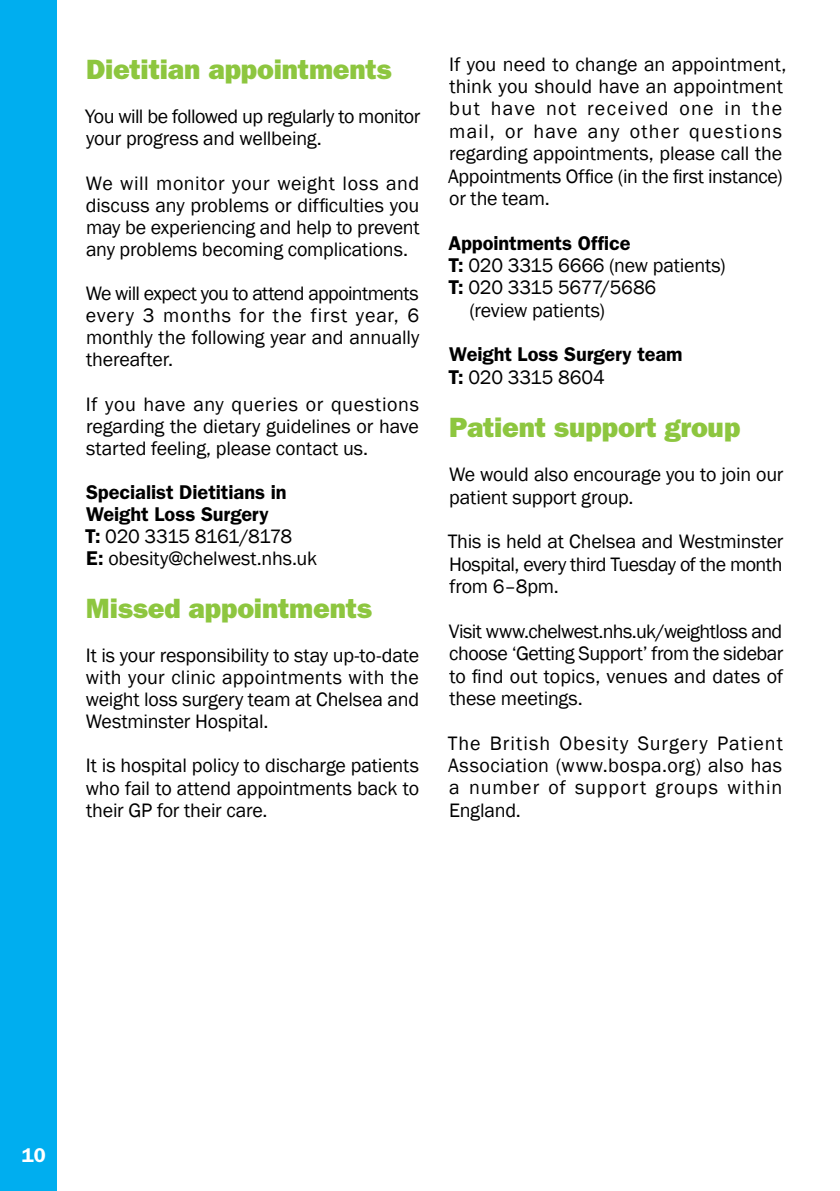
<style>
.page{position:relative;width:840px;height:1191px;background:#fff}
.page>*{position:absolute;margin:0;border:0;box-sizing:border-box;transform-origin:0 0}
.t1{font:800 28px "Franklin Gothic";letter-spacing:-.005em;color:#8dc63f}
.t2{font:20px/22.4px "Franklin Gothic";letter-spacing:-.01em;color:#000;text-align:justify}
.t3{font:600 20px/22px "Franklin Gothic";letter-spacing:-.005em;color:#000}
.t4{font:600 20px "Franklin Gothic";color:#fff}
.s1{font-weight:400}
.s2{font-weight:600}
</style>
<div class="page">
<div style="left:0;top:0;width:57px;height:1191px;background:#00aeef"></div>
<h1 class="t1" style="left:86px;top:53px;width:307px">Dietitian appointments</h1>
<p class="t2" style="left:85px;top:106px;width:336px">You will be followed up regularly to monitor your progress and wellbeing.</p>
<p class="t2" style="left:86px;top:172px;width:335px">We will monitor your weight loss and discuss any problems or difficulties you may be experiencing and help to prevent any problems becoming complications.</p>
<p class="t2" style="left:86px;top:283px;width:335px">We will expect you to attend appointments every 3 months for the first year, 6 monthly the following year and annually thereafter.</p>
<p class="t2" style="left:86px;top:393px;width:334px">If you have any queries or questions regarding the dietary guidelines or have started feeling, please contact us.</p>
<p class="t3" style="left:85px;top:480px;width:233px">Specialist Dietitians in<br>Weight Loss Surgery<br>T: <span class="s1">020 3315 8161/8178<br></span>E: <span class="s1">obesity@chelwest.nhs.uk</span></p>
<h1 class="t1" style="left:86px;top:591px;width:287px">Missed appointments</h1>
<p class="t2" style="left:86px;top:644px;width:335px">It is your responsibility to stay up-to-date with your clinic appointments with the weight loss surgery team at Chelsea and Westminster Hospital.</p>
<p class="t2" style="left:86px;top:755px;width:334px">It is hospital policy to discharge patients who fail to attend appointments back to their GP for their care.</p>
<p class="t2" style="left:448px;top:53px;width:339px;text-align:left">If you need to change an appointment, think you should have an appointment but have not received one in the mail, or have any other questions regarding appointments, please call the Appointments Office (in the first instance) or the team.</p>
<p class="t3" style="left:448px;top:231px;width:183px">Appointments Office</p>
<p class="t2" style="left:448px;top:254px;width:278px"><span class="s2">T:</span> 020 3315 6666 (new patients)</p>
<p class="t2" style="left:448px;top:277px;width:209px"><span class="s2">T:</span> 020 3315 5677/5686</p>
<p class="t2" style="left:469px;top:299px;width:137px">(review patients)</p>
<p class="t3" style="left:448px;top:343px;width:235px">Weight Loss Surgery team<br>T: <span class="s1">020 3315 8604</span></p>
<h1 class="t1" style="left:449px;top:410px;width:292px">Patient support group</h1>
<p class="t2" style="left:449px;top:464px;width:336px">We would also encourage you to join our patient support group.</p>
<p class="t2" style="left:447px;top:531px;width:337px">This is held at Chelsea and Westminster Hospital, every third Tuesday of the month from 6–8pm.</p>
<p class="t2" style="left:448px;top:620px;width:336px">Visit www.chelwest.nhs.uk/weightloss and choose ‘Getting Support’ from the sidebar to find out topics, venues and dates of these meetings.</p>
<p class="t2" style="left:447px;top:732px;width:336px">The British Obesity Surgery Patient Association (www.bospa.org) also has a number of support groups within England.</p>
<p class="t4" style="left:22px;top:1143px;width:25px">10</p>
</div>
